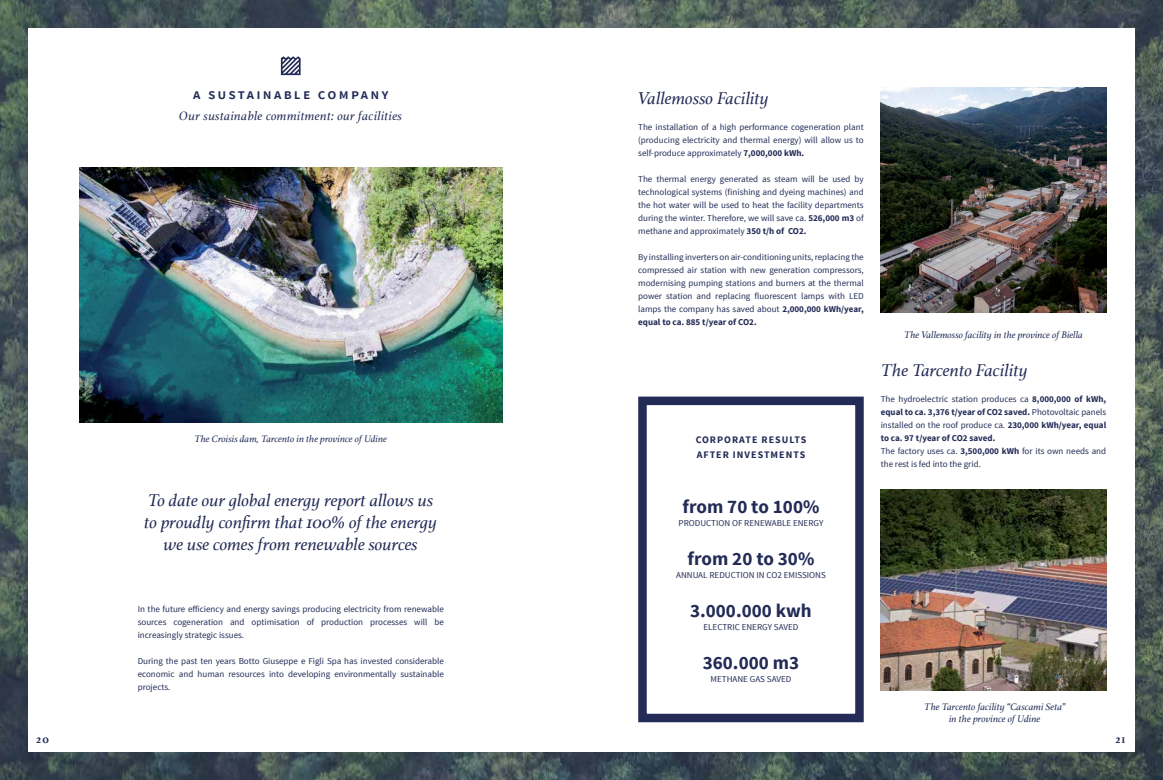
<style>
.page{position:relative;width:1163px;height:780px;background:#fff}
.page>*{position:absolute;margin:0;border:0;box-sizing:border-box;transform-origin:0 0}
.t1{font:700 19px "Source Sans Pro";color:#232b56}
.t2{font:italic 18px/22px "Athelas";color:#232b56;text-align:center}
.t3{font:600 15px "Source Sans Pro";letter-spacing:.15em;color:#232b56}
.t4{font:italic 13px "Athelas";letter-spacing:.025em;color:#232b56}
.t5{font:700 12px "Athelas";color:#232b56}
.t6{font:12px "Athelas";color:#232b56}
.t7{font:italic 10.1px/12.1px "Athelas";color:#232b56;text-align:center}
.t8{font:italic 10px "Athelas";color:#232b56}
.t9{font:700 10px/15px "Source Sans Pro";letter-spacing:.1em;color:#232b56}
.t10{font:9px/13px "Source Sans Pro";color:#232b56;text-align:justify}
.s1{font-weight:700}
</style>
<div class="page">
<img style="left:0;top:0;width:1162px;height:780px">
<div style="left:28px;top:28px;width:1106px;height:723px;background:#fff"></div>
<svg style="left:281px;top:56px;width:19px;height:19px"></svg>
<img style="left:880px;top:88px;width:226px;height:224px">
<svg style="left:638px;top:396px;width:226px;height:327px"></svg>
<img style="left:880px;top:489px;width:226px;height:201px">
<img style="left:79px;top:167px;width:423px;height:255px">
<h3 class="t3" style="left:193px;top:85px;width:196px">a sustainable company</h3>
<h3 class="t4" style="left:179px;top:105px;width:224px">Our sustainable commitment: our facilities</h3>
<p class="t8" style="left:194px;top:430px;width:194px">The Croisis dam, Tarcento in the province of Udine</p>
<h2 class="t2" style="left:144px;top:488px;width:294px">To date our global energy report allows us to proudly confirm that 100% of the energy we use comes from renewable sources</h2>
<p class="t10" style="left:138px;top:602px;width:307px">In the future efficiency and energy savings producing electricity from renewable sources cogeneration and optimisation of production processes will be increasingly strategic issues.</p>
<p class="t10" style="left:138px;top:654px;width:307px">During the past ten years Botto Giuseppe e Figli Spa has invested considerable economic and human resources into developing environmentally sustainable projects.</p>
<h2 class="t2" style="left:638px;top:86px;width:132px">Vallemosso Facility</h2>
<p class="t10" style="left:638px;top:120px;width:227px">The installation of a high performance cogeneration plant (producing electricity and thermal energy) will allow us to self-produce approximately <span class="s1">7,000,000 kWh.</span></p>
<p class="t10" style="left:638px;top:172px;width:227px">The thermal energy generated as steam will be used by technological systems (finishing and dyeing machines) and the hot water will be used to heat the facility departments during the winter. Therefore, we will save ca. <span class="s1">526,000 m3</span> of methane and approximately <span class="s1">350 t/h of CO2.</span></p>
<p class="t10" style="left:638px;top:250px;width:227px">By installing inverters on air-conditioning units, replacing the compressed air station with new generation compressors, modernising pumping stations and burners at the thermal power station and replacing fluorescent lamps with LED lamps the company has saved about <span class="s1">2,000,000 kWh/year, equal to ca. 885 t/year of CO2.</span></p>
<p class="t9" style="left:695px;top:432px;width:112px">CORPORATE RESULTS<br>AFTER INVESTMENTS</p>
<h1 class="t1" style="left:682px;top:494px;width:138px">from 70 to 100%</h1>
<p class="t10" style="left:678px;top:517px;width:146px">PRODUCTION OF RENEWABLE ENERGY</p>
<h1 class="t1" style="left:687px;top:546px;width:128px">from 20 to 30%</h1>
<p class="t10" style="left:676px;top:569px;width:151px">ANNUAL REDUCTION IN CO2 EMISSIONS</p>
<h1 class="t1" style="left:690px;top:598px;width:123px">3.000.000 kwh</h1>
<p class="t10" style="left:703px;top:621px;width:96px">ELECTRIC ENERGY SAVED</p>
<h1 class="t1" style="left:702px;top:650px;width:98px">360.000 m3</h1>
<p class="t10" style="left:710px;top:673px;width:82px">METHANE GAS SAVED</p>
<p class="t8" style="left:903px;top:326px;width:180px">The Vallemosso facility in the province of Biella</p>
<h2 class="t2" style="left:880px;top:359px;width:149px">The Tarcento Facility</h2>
<p class="t10" style="left:880px;top:393px;width:227px;text-align:left">The hydroelectric station produces ca <span class="s1">8,000,000 of kWh, equal to ca. 3,376 t/year of CO2 saved.</span> Photovoltaic panels installed on the roof produce ca. <span class="s1">230,000 kWh/year, equal to ca. 97 t/year of CO2 saved.<br></span>The factory uses ca. <span class="s1">3,500,000 kWh</span> for its own needs and the rest is fed into the grid.</p>
<p class="t7" style="left:924px;top:700px;width:142px">The Tarcento facility “Cascami Seta” in the province of Udine</p>
<h3 class="t5" style="left:36px;top:729px;width:14px">20</h3>
<h3 class="t5" style="left:1115px;top:729px;width:12px">21</h3>
<h3 class="t6" style="left:39px;top:729px;width:14px">20</h3>
</div>
